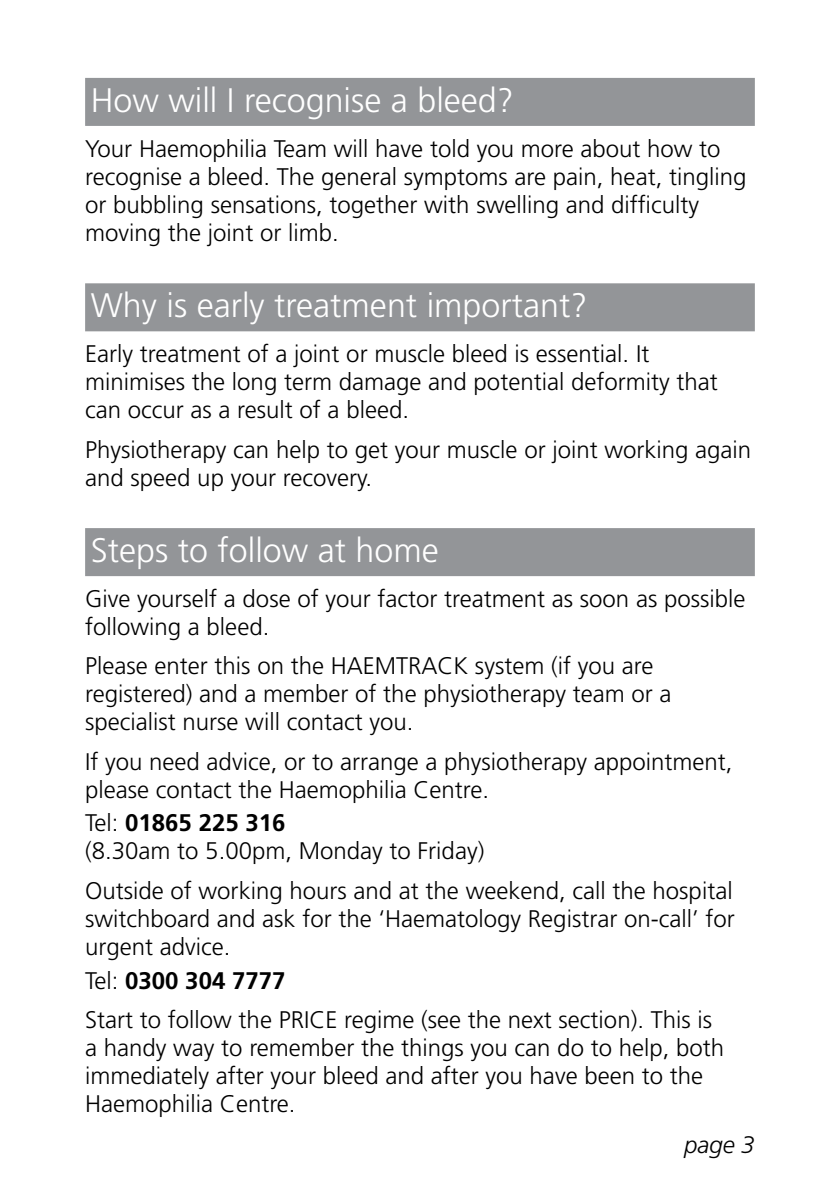
<style>
.page{position:relative;width:840px;height:1191px;background:#fff}
.page>*{position:absolute;margin:0;border:0;box-sizing:border-box;transform-origin:0 0}
.t1{font:300 34px "Frutiger";color:#fff}
.t2{font:300 24px/28px "Frutiger";color:#000}
.t3{font:italic 300 24px "Frutiger";color:#000}
.s1{font-weight:700}
</style>
<div class="page">
<div style="left:85px;top:78px;width:669px;height:48px;background:#939598"></div>
<div style="left:85px;top:283px;width:669px;height:48px;background:#939598"></div>
<div style="left:85px;top:528px;width:669px;height:48px;background:#939598"></div>
<h1 class="t1" style="left:91px;top:81px;width:424px">How will I recognise a bleed?</h1>
<p class="t2" style="left:85px;top:134px;width:662px">Your Haemophilia Team will have told you more about how to recognise a bleed. The general symptoms are pain, heat, tingling or bubbling sensations, together with swelling and difficulty moving the joint or limb.</p>
<h1 class="t1" style="left:91px;top:286px;width:498px">Why is early treatment important?</h1>
<p class="t2" style="left:85px;top:340px;width:634px">Early treatment of a joint or muscle bleed is essential. It minimises the long term damage and potential deformity that can occur as a result of a bleed.</p>
<p class="t2" style="left:85px;top:435px;width:667px">Physiotherapy can help to get your muscle or joint working again and speed up your recovery.</p>
<h1 class="t1" style="left:91px;top:531px;width:349px">Steps to follow at home</h1>
<p class="t2" style="left:85px;top:584px;width:661px">Give yourself a dose of your factor treatment as soon as possible following a bleed.</p>
<p class="t2" style="left:85px;top:652px;width:587px">Please enter this on the HAEMTRACK system (if you are registered) and a member of the physiotherapy team or a specialist nurse will contact you.</p>
<p class="t2" style="left:85px;top:747px;width:648px">If you need advice, or to arrange a physiotherapy appointment, please contact the Haemophilia Centre.</p>
<p class="t2" style="left:85px;top:809px;width:400px">Tel: <span class="s1">01865 225 316<br></span>(8.30am to 5.00pm, Monday to Friday)</p>
<p class="t2" style="left:85px;top:876px;width:650px;text-align:justify">Outside of working hours and at the weekend, call the hospital switchboard and ask for the ‘Haematology Registrar on-call’ for urgent advice.</p>
<p class="t2" style="left:85px;top:960px;width:628px;line-height:39.4px">Tel: <span class="s1">0300 304 7777<br></span>Start to follow the PRICE regime (see the next section). This is</p>
<p class="t2" style="left:85px;top:1033px;width:640px">a handy way to remember the things you can do to help, both immediately after your bleed and after you have been to the<br>Haemophilia Centre.</p>
<p class="t3" style="left:683px;top:1131px;width:72px">page 3</p>
</div>
